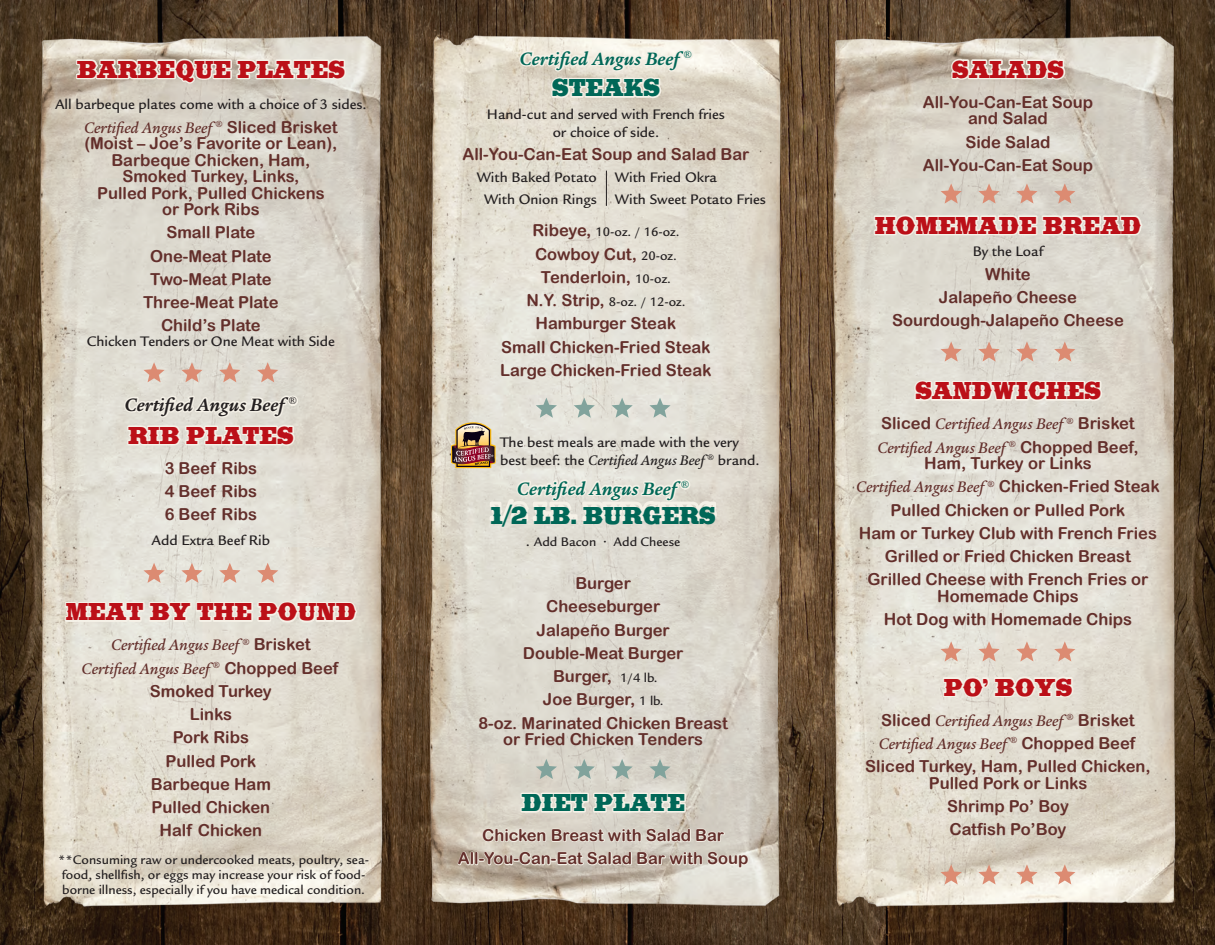
<style>
.page{position:relative;width:1215px;height:945px;background:#fff}
.page>*{position:absolute;margin:0;border:0;box-sizing:border-box;transform-origin:0 0}
.t1{font:26.4px "Cg Davison Americana";color:#bb1018;scale:.82 1}
.t2{font:26.4px "Cg Davison Americana";color:#006757;scale:.82 1}
.t3{font:italic 700 19.5px "Legacy Serif";color:#006757}
.t4{font:italic 700 19.5px "Legacy Serif";color:#231f20}
.t5{font:16.5px/23.2px "Arial Rounded MT Bold";color:#632f2b;text-align:center}
.t6{font:italic 500 16.5px/23.2px "Legacy Serif";color:#632f2b}
.t7{font:500 15px/18px "Legacy Sans";color:#231f20;text-align:center}
.t8{font:500 13.5px/15px "Legacy Sans";color:#231f20}
.s1{font-family:"Arial Rounded MT Bold";font-weight:400;font-style:normal}
.s2{font-family:"Arial Rounded MT Bold";font-weight:400;font-size:16.5px;color:#632f2b}
.s3{font-family:"Legacy Sans";font-weight:500;font-size:13.5px;color:#231f20}
.s4{font-family:"Legacy Serif";font-style:italic}
.s5{font-style:inherit}
.s6{font-size:15px}
</style>
<div class="page">
<img style="left:1197px;top:0;width:18px;height:945px">
<img style="left:0;top:0;width:811px;height:945px">
<img style="left:811px;top:0;width:386px;height:945px">
<img style="left:407px;top:0;width:396px;height:945px">
<img style="left:18px;top:0;width:386px;height:945px">
<svg style="left:70px;top:0;width:278px;height:85px;background:#9d9180"></svg>
<svg style="left:457px;top:825px;width:293px;height:47px;background:#d9d2c6"></svg>
<svg style="left:518px;top:12px;width:177px;height:107px;background:#c3b9aa"></svg>
<hr style="left:606px;top:171px;width:1px;height:35px;background:#231f20">
<svg style="left:950px;top:0;width:117px;height:83px;background:#9d8f7f"></svg>
<svg style="left:937px;top:675px;width:138px;height:25px;background:#ece7dd"></svg>
<svg style="left:121px;top:359px;width:179px;height:106px;background:#e4ded3"></svg>
<svg style="left:60px;top:536px;width:301px;height:96px;background:#e5dfd5"></svg>
<svg style="left:869px;top:149px;width:278px;height:88px;background:#dcd5ca"></svg>
<svg style="left:913px;top:315px;width:191px;height:110px;background:#e0dad0"></svg>
<svg style="left:941px;top:641px;width:21px;height:21px"></svg>
<svg style="left:978px;top:641px;width:22px;height:21px"></svg>
<svg style="left:1016px;top:641px;width:22px;height:21px"></svg>
<svg style="left:1054px;top:641px;width:21px;height:21px"></svg>
<svg style="left:941px;top:864px;width:21px;height:21px"></svg>
<svg style="left:978px;top:864px;width:22px;height:21px"></svg>
<svg style="left:1016px;top:864px;width:22px;height:21px"></svg>
<svg style="left:1054px;top:864px;width:21px;height:21px"></svg>
<svg style="left:451px;top:398px;width:267px;height:151px;background:#dedacf"></svg>
<svg style="left:515px;top:727px;width:172px;height:87px;background:#d9d6cc"></svg>
<h1 class="t1" style="left:77px;top:54px;width:328px">BARBEQUE PLATES</h1>
<p class="t7" style="left:55px;top:96px;width:313px">All barbeque plates come with a choice of 3 sides.</p>
<p class="t6" style="left:84px;top:116px;width:255px">Certified Angus Beef <sup>®</sup> <span class="s1">Sliced Brisket</span></p>
<p class="t5" style="left:84px;top:135px;width:255px;line-height:16.5px">(Moist – Joe’s Favorite or Lean),<br>Barbeque Chicken, Ham,<br>Smoked Turkey, Links,<br>Pulled Pork, Pulled Chickens<br>or Pork Ribs</p>
<p class="t5" style="left:143px;top:221px;width:137px">Small Plate<br>One-Meat Plate<br>Two-Meat Plate<br>Three-Meat Plate<br>Child’s Plate</p>
<p class="t7" style="left:87px;top:332px;width:250px">Chicken Tenders or One Meat with Side</p>
<p class="t4" style="left:125px;top:394px;width:174px">Certified Angus Beef <sup>®</sup></p>
<h1 class="t1" style="left:128px;top:420px;width:203px">RIB PLATES</h1>
<p class="t5" style="left:165px;top:456px;width:94px;text-align:justify">3 Beef Ribs 4 Beef Ribs 6 Beef Ribs</p>
<p class="t7" style="left:152px;top:532px;width:120px">Add Extra Beef Rib</p>
<h1 class="t1" style="left:66px;top:597px;width:355px">MEAT BY THE POUND</h1>
<p class="t6" style="left:82px;top:634px;width:258px;text-align:center">Certified Angus Beef <sup>®</sup> <span class="s1">Brisket<br></span>Certified Angus Beef <sup>®</sup> <span class="s1">Chopped Beef</span></p>
<p class="t5" style="left:150px;top:679px;width:124px">Smoked Turkey<br>Links<br>Pork Ribs<br>Pulled Pork<br>Barbeque Ham<br>Pulled Chicken<br>Half Chicken</p>
<p class="t8" style="left:58px;top:852px;width:312px">**Consuming raw or undercooked meats, poultry, sea&shy;food, shellfish, or eggs may increase your risk of food&shy;borne illness, especially if you have medical condition.</p>
<p class="t3" style="left:520px;top:48px;width:174px">Certified Angus Beef <sup>®</sup></p>
<h1 class="t2" style="left:552px;top:73px;width:133px">STEAKS</h1>
<p class="t7" style="left:487px;top:105px;width:239px">Hand-cut and served with French fries or choice of side.</p>
<p class="t5" style="left:463px;top:142px;width:288px">All-You-Can-Eat Soup and Salad Bar</p>
<p class="t7" style="left:477px;top:166px;width:122px;line-height:21.8px">With Baked Potato<br>With Onion Rings</p>
<p class="t7" style="left:615px;top:166px;width:152px;line-height:21.8px;text-align:left">With Fried Okra<br>With Sweet Potato Fries</p>
<p class="t8" style="left:532px;top:225px;width:149px"><span class="s2">Ribeye,</span> 10-oz. / 16-oz.</p>
<p class="t5" style="left:535px;top:242px;width:143px">Cowboy Cut, <span class="s3">20-oz.<br></span>Tenderloin, <span class="s3">10-oz.</span></p>
<p class="t8" style="left:526px;top:295px;width:161px"><span class="s2">N.Y. Strip,</span> 8-oz. / 12-oz.</p>
<p class="t5" style="left:500px;top:312px;width:213px">Hamburger Steak<br>Small Chicken-Fried Steak<br>Large Chicken-Fried Steak</p>
<p class="t7" style="left:500px;top:433px;width:261px;text-align:left">The best meals are made with the very best beef: the <span class="s4">Certified Angus Beef</span> <sup>®</sup> brand.</p>
<p class="t3" style="left:517px;top:477px;width:174px">Certified Angus Beef <sup>®</sup></p>
<h1 class="t2" style="left:491px;top:500px;width:276px"><span class="s5">1/2 LB.</span> BURGERS</h1>
<p class="t8" style="left:526px;top:535px;width:156px"><span class="s6">.</span> Add Bacon • Add Cheese</p>
<p class="t5" style="left:478px;top:571px;width:251px">Burger<br>Cheeseburger<br>Jalapeño Burger<br>Double-Meat Burger<br>Burger, <span class="s3">1/4 lb.<br></span>Joe Burger, <span class="s3">1 lb.<br></span>8-oz. Marinated Chicken Breast</p>
<p class="t5" style="left:503px;top:727px;width:202px">or Fried Chicken Tenders</p>
<h1 class="t2" style="left:522px;top:788px;width:201px">DIET PLATE</h1>
<p class="t5" style="left:458px;top:823px;width:292px">Chicken Breast with Salad Bar<br>All-You-Can-Eat Salad Bar with Soup</p>
<h1 class="t1" style="left:952px;top:54px;width:138px">SALADS</h1>
<p class="t5" style="left:923px;top:94px;width:172px;line-height:16.5px">All-You-Can-Eat Soup and Salad</p>
<p class="t5" style="left:923px;top:130px;width:172px">Side Salad<br>All-You-Can-Eat Soup</p>
<h1 class="t1" style="left:875px;top:210px;width:326px">HOMEMADE BREAD</h1>
<p class="t7" style="left:973px;top:243px;width:72px">By the Loaf</p>
<p class="t5" style="left:892px;top:262px;width:233px">White<br>Jalapeño Cheese<br>Sourdough-Jalapeño Cheese</p>
<h1 class="t1" style="left:915px;top:376px;width:228px">SANDWICHES</h1>
<p class="t6" style="left:877px;top:413px;width:263px"><span class="s1">Sliced</span> Certified Angus Beef <sup>®</sup> <span class="s1">Brisket<br></span>Certified Angus Beef <sup>®</sup> <span class="s1">Chopped Beef,</span></p>
<p class="t5" style="left:924px;top:451px;width:169px">Ham, Turkey or Links</p>
<p class="t6" style="left:856px;top:476px;width:305px">Certified Angus Beef <sup>®</sup> <span class="s1">Chicken-Fried Steak</span></p>
<p class="t5" style="left:859px;top:498px;width:300px">Pulled Chicken or Pulled Pork<br>Ham or Turkey Club with French Fries Grilled or Fried Chicken Breast Grilled Cheese with French Fries or</p>
<p class="t5" style="left:884px;top:584px;width:250px">Homemade Chips<br>Hot Dog with Homemade Chips</p>
<h1 class="t1" style="left:944px;top:672px;width:158px">PO’ BOYS</h1>
<p class="t6" style="left:879px;top:709px;width:258px"><span class="s1">Sliced</span> Certified Angus Beef <sup>®</sup> <span class="s1">Brisket<br></span>Certified Angus Beef <sup>®</sup> <span class="s1">Chopped Beef</span></p>
<p class="t5" style="left:865px;top:758px;width:287px;line-height:16.5px">Sliced Turkey, Ham, Pulled Chicken,<br>Pulled Pork or Links</p>
<p class="t5" style="left:947px;top:794px;width:123px;text-align:left">Shrimp Po’ Boy<br>Catfish Po’Boy</p>
</div>
